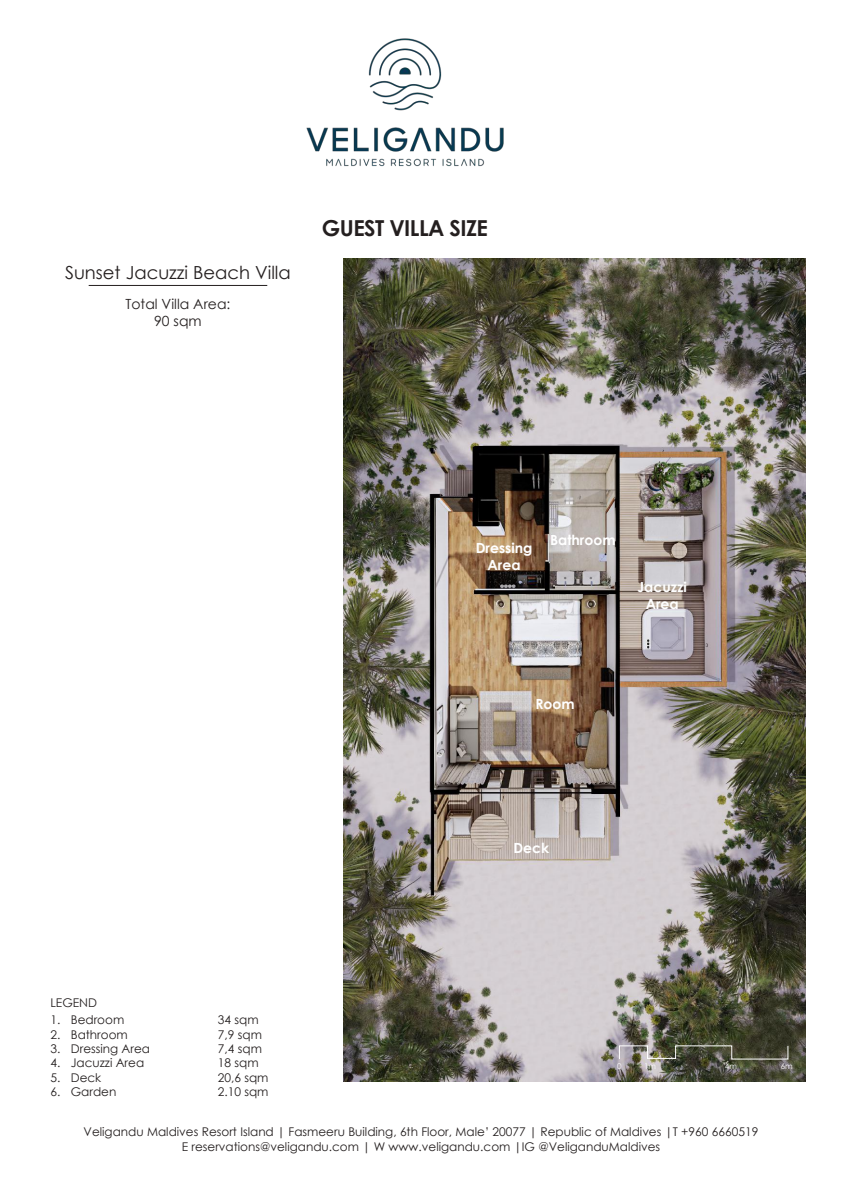
<style>
.page{position:relative;width:842px;height:1191px;background:#fff}
.page>*{position:absolute;margin:0;border:0;box-sizing:border-box;transform-origin:0 0}
.t1{font:700 22px "Century Gothic";letter-spacing:-.025em;color:#241f1f}
.t2{font:18px "Century Gothic";color:#241f1f}
.t3{font:700 14px/16.8px "Century Gothic";color:#fff;text-align:center}
.t4{font:14px/16.8px "Century Gothic";color:#241f1f;text-align:center}
.t5{font:12px/14.4px "Century Gothic";color:#241f1f}
.t6{font:8px "Century Gothic";color:#fff}
</style>
<div class="page">
<img style="left:306px;top:38px;width:198px;height:129px">
<img style="left:343px;top:259px;width:463px;height:822px">
<hr style="left:89px;top:285px;width:178px;height:1px;background:#241f1f">
<svg style="left:618px;top:1044px;width:171px;height:16px;background:#656556"></svg>
<h2 class="t2" style="left:65px;top:261px;width:227px">Sunset Jacuzzi Beach Villa</h2>
<p class="t4" style="left:126px;top:295px;width:106px">Total Villa Area:<br>90 sqm</p>
<h1 class="t1" style="left:322px;top:214px;width:167px">GUEST VILLA SIZE</h1>
<p class="t5" style="left:50px;top:994px;width:48px">LEGEND</p>
<p class="t5" style="left:50px;top:1012px;width:11px;text-align:justify">1.<br>2.<br>3.<br>4.<br>5.<br>6.</p>
<p class="t5" style="left:71px;top:1012px;width:81px">Bedroom<br>Bathroom<br>Dressing Area<br>Jacuzzi Area<br>Deck<br>Garden</p>
<p class="t5" style="left:218px;top:1012px;width:52px">34 sqm<br>7,9 sqm<br>7,4 sqm<br>18 sqm<br>20,6 sqm<br>2.10 sqm</p>
<p class="t3" style="left:476px;top:539px;width:58px">Dressing<br>Area</p>
<p class="t3" style="left:550px;top:531px;width:67px">Bathroom</p>
<p class="t3" style="left:637px;top:578px;width:51px">Jacuzzi<br>Area</p>
<p class="t3" style="left:535px;top:695px;width:41px">Room</p>
<p class="t3" style="left:513px;top:839px;width:37px">Deck</p>
<p class="t6" style="left:617px;top:1060px;width:6px">0</p>
<p class="t6" style="left:644px;top:1060px;width:13px">1m</p>
<p class="t6" style="left:725px;top:1060px;width:13px">4m</p>
<p class="t6" style="left:781px;top:1060px;width:13px">6m</p>
<p class="t5" style="left:84px;top:1124px;width:676px;text-align:center">Veligandu Maldives Resort Island | Fasmeeru Building, 6th Floor, Male’ 20077 | Republic of Maldives |T +960 6660519<br>E reservations@veligandu.com | W www.veligandu.com |IG @VeliganduMaldives</p>
</div>
